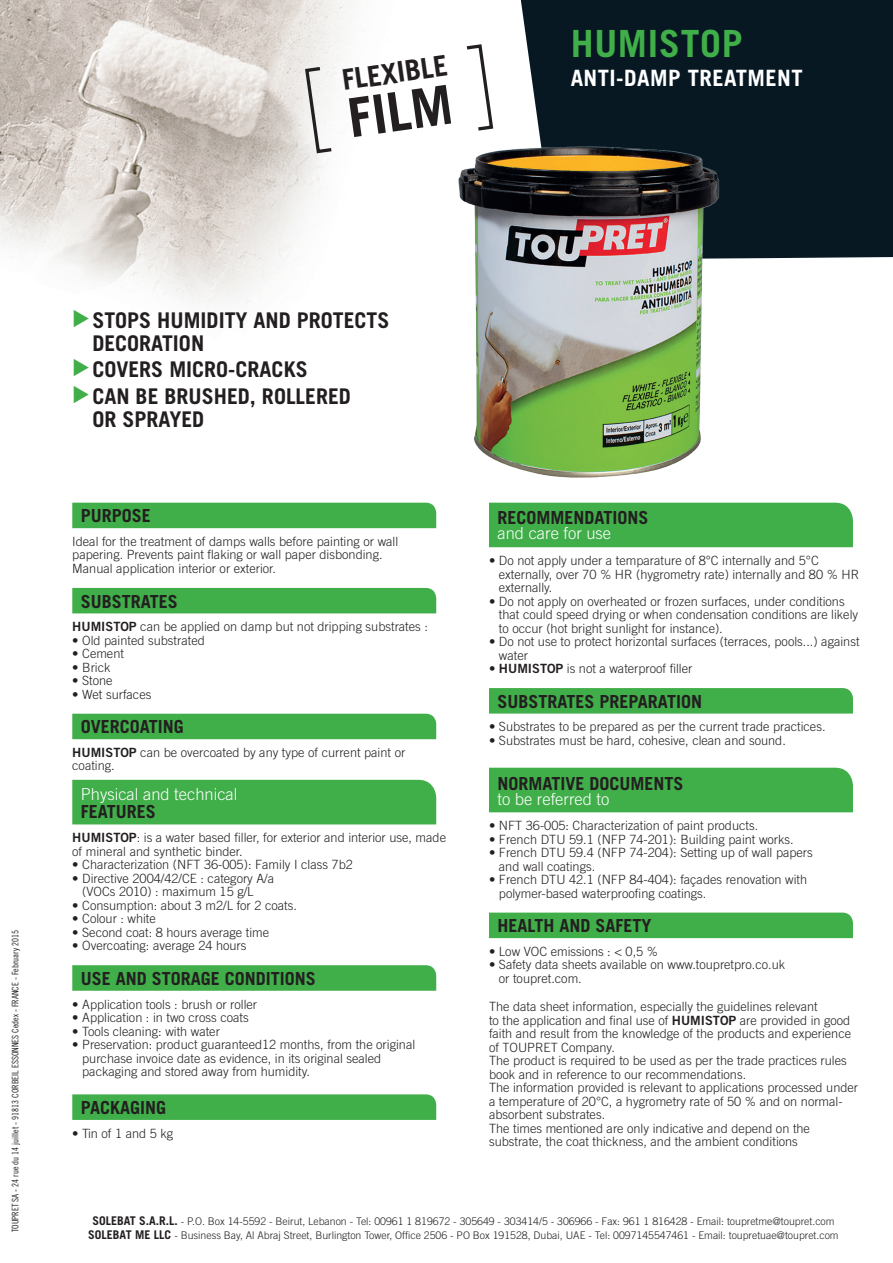
<style>
.page{position:relative;width:893px;height:1263px;background:#fff}
.page>*{position:absolute;margin:0;border:0;box-sizing:border-box;transform-origin:0 0}
.t1{font:700 54px "Trade Gothic";color:#231f20}
.t2{font:700 37.5px "Trade Gothic";letter-spacing:.02em;color:#40ae49}
.t3{font:700 28.5px "Trade Gothic";color:#231f20}
.t4{font:700 22.5px "Trade Gothic";letter-spacing:.02em;color:#fff}
.t5{font:700 21.6px/22.5px "Trade Gothic";color:#231f20}
.t6{font:700 18px "Trade Gothic";color:#231f20}
.t7{font:300 16.5px "Trade Gothic";color:#fff}
.t8{font:300 12.75px/13.5px "Trade Gothic";color:#231f20}
.t9{font:300 10.5px/13.5px "Trade Gothic";color:#231f20;text-align:center}
.t10{font:9px "Trade Gothic Cond Eighteen";color:#231f20}
.s1{font-family:"Trade Gothic Bold Two";font-weight:400}
.s2{font-weight:700;font-size:12px}
</style>
<div class="page">
<img style="left:0;top:0;width:578px;height:529px">
<div style="left:518px;top:0;width:375px;height:259px;background:#071822"></div>
<svg style="left:303px;top:65px;width:32px;height:90px"></svg>
<svg style="left:463px;top:42px;width:32px;height:55px"></svg>
<img style="left:414px;top:97px;width:344px;height:389px">
<div style="left:72px;top:503px;width:364px;height:25px;background:#40ae49"></div>
<div style="left:72px;top:588px;width:364px;height:25px;background:#40ae49"></div>
<div style="left:72px;top:714px;width:364px;height:25px;background:#40ae49"></div>
<div style="left:72px;top:780px;width:364px;height:44px;background:#40ae49"></div>
<svg style="left:72px;top:965px;width:364px;height:26px;background:#44af4c"></svg>
<svg style="left:72px;top:1094px;width:364px;height:26px;background:#44af4c"></svg>
<div style="left:489px;top:503px;width:364px;height:44px;background:#40ae49"></div>
<div style="left:489px;top:688px;width:364px;height:25px;background:#40ae49"></div>
<div style="left:489px;top:768px;width:364px;height:44px;background:#40ae49"></div>
<div style="left:489px;top:912px;width:364px;height:26px;background:#40ae49"></div>
<svg style="left:73px;top:310px;width:16px;height:17px"></svg>
<svg style="left:73px;top:359px;width:16px;height:44px"></svg>
<h3 class="t3" style="left:340px;top:63px;width:108px;rotate:-8deg">FLEXIBLE</h3>
<h1 class="t1" style="left:344px;top:86px;width:106px;rotate:-8deg">FILM</h1>
<h2 class="t2" style="left:571px;top:21px;width:173px">HUMISTOP</h2>
<h3 class="t4" style="left:571px;top:64px;width:233px">ANTI-DAMP TREATMENT</h3>
<p class="t10" style="left:10px;top:1232px;width:303px;rotate:-90deg">TOUPRET SA - 24 rue du 14 juillet - 91813 CORBEIL ESSONNES Cedex - FRANCE - February 2015</p>
<h3 class="t5" style="left:92px;top:309px;width:299px">STOPS HUMIDITY AND PROTECTS<br>DECORATION</h3>
<h3 class="t5" style="left:92px;top:356px;width:260px;line-height:26.7px">COVERS MICRO-CRACKS<br>CAN BE BRUSHED, ROLLERED</h3>
<h3 class="t5" style="left:92px;top:407px;width:113px">OR SPRAYED</h3>
<h3 class="t6" style="left:81px;top:505px;width:72px">PURPOSE</h3>
<p class="t8" style="left:72px;top:534px;width:327px">Ideal for the treatment of damps walls before painting or wall papering. Prevents paint flaking or wall paper disbonding.<br>Manual application interior or exterior.</p>
<h3 class="t6" style="left:81px;top:590px;width:99px">SUBSTRATES</h3>
<p class="t8" style="left:72px;top:620px;width:357px"><span class="s1">HUMISTOP</span> can be applied on damp but not dripping substrates :</p>
<p class="t8" style="left:72px;top:633px;width:134px">• Old painted substrated</p>
<p class="t8" style="left:72px;top:647px;width:53px">• Cement</p>
<p class="t8" style="left:72px;top:660px;width:40px">• Brick</p>
<p class="t8" style="left:72px;top:674px;width:42px">• Stone</p>
<p class="t8" style="left:72px;top:687px;width:81px">• Wet surfaces</p>
<h3 class="t6" style="left:81px;top:716px;width:105px">OVERCOATING</h3>
<p class="t8" style="left:72px;top:745px;width:334px"><span class="s1">HUMISTOP</span> can be overcoated by any type of current paint or coating.</p>
<p class="t7" style="left:81px;top:784px;width:158px">Physical and technical</p>
<h3 class="t6" style="left:81px;top:801px;width:77px">FEATURES</h3>
<p class="t8" style="left:72px;top:831px;width:375px"><span class="s1">HUMISTOP</span>: is a water based filler, for exterior and interior use, made of mineral and synthetic binder.</p>
<p class="t8" style="left:72px;top:858px;width:282px">• Characterization (NFT 36-005): Family I class 7b2</p>
<p class="t8" style="left:82px;top:871px;width:194px;text-indent:-10px">• Directive 2004/42/CE : category A/a (VOCs 2010) : maximum 15 g/L</p>
<p class="t8" style="left:72px;top:898px;width:226px">• Consumption: about 3 m2/L for 2 coats.</p>
<p class="t8" style="left:72px;top:912px;width:85px">• Colour : white</p>
<p class="t8" style="left:72px;top:925px;width:198px">• Second coat: 8 hours average time</p>
<p class="t8" style="left:72px;top:939px;width:176px">• Overcoating: average 24 hours</p>
<h3 class="t6" style="left:81px;top:967px;width:237px">USE AND STORAGE CONDITIONS</h3>
<p class="t8" style="left:72px;top:997px;width:186px">• Application tools : brush or roller</p>
<p class="t8" style="left:72px;top:1010px;width:178px">• Application : in two cross coats</p>
<p class="t8" style="left:72px;top:1024px;width:149px">• Tools cleaning: with water</p>
<p class="t8" style="left:82px;top:1037px;width:334px;text-indent:-10px">• Preservation: product guaranteed12 months, from the original purchase invoice date as evidence, in its original sealed packaging and stored away from humidity.</p>
<h3 class="t6" style="left:81px;top:1096px;width:87px">PACKAGING</h3>
<p class="t8" style="left:72px;top:1126px;width:102px">• Tin of 1 and 5 kg</p>
<h3 class="t6" style="left:497px;top:507px;width:153px">RECOMMENDATIONS</h3>
<p class="t7" style="left:497px;top:524px;width:115px">and care for use</p>
<p class="t8" style="left:499px;top:554px;width:362px;text-indent:-10px">• Do not apply under a temparature of 8°C internally and 5°C externally, over 70 % HR (hygrometry rate) internally and 80 % HR externally.</p>
<p class="t8" style="left:499px;top:594px;width:361px;text-indent:-10px">• Do not apply on overheated or frozen surfaces, under conditions that could speed drying or when condensation conditions are likely to occur (hot bright sunlight for instance).</p>
<p class="t8" style="left:499px;top:635px;width:362px;text-indent:-10px">• Do not use to protect horizontal surfaces (terraces, pools...) against water</p>
<p class="t8" style="left:489px;top:662px;width:205px">• <span class="s1">HUMISTOP</span> is not a waterproof filler</p>
<h3 class="t6" style="left:497px;top:690px;width:206px">SUBSTRATES PREPARATION</h3>
<p class="t8" style="left:489px;top:720px;width:338px">• Substrates to be prepared as per the current trade practices.</p>
<p class="t8" style="left:489px;top:733px;width:298px">• Substrates must be hard, cohesive, clean and sound.</p>
<h3 class="t6" style="left:497px;top:772px;width:188px">NORMATIVE DOCUMENTS</h3>
<p class="t7" style="left:497px;top:789px;width:113px">to be referred to</p>
<p class="t8" style="left:489px;top:819px;width:271px">• NFT 36-005: Characterization of paint products.</p>
<p class="t8" style="left:489px;top:832px;width:306px">• French DTU 59.1 (NFP 74-201): Building paint works.</p>
<p class="t8" style="left:499px;top:846px;width:315px;text-indent:-10px">• French DTU 59.4 (NFP 74-204): Setting up of wall papers and wall coatings.</p>
<p class="t8" style="left:499px;top:873px;width:310px;text-indent:-10px">• French DTU 42.1 (NFP 84-404): façades renovation with polymer-based waterproofing coatings.</p>
<h3 class="t6" style="left:497px;top:915px;width:156px">HEALTH AND SAFETY</h3>
<p class="t8" style="left:489px;top:944px;width:171px">• Low VOC emissions : &lt; 0,5 %</p>
<p class="t8" style="left:499px;top:958px;width:288px;text-indent:-10px">• Safety data sheets available on www.toupretpro.co.uk or toupret.com.</p>
<p class="t8" style="left:489px;top:1000px;width:371px">The data sheet information, especially the guidelines relevant<br>to the application and final use of <span class="s1">HUMISTOP</span> are provided in good faith and result from the knowledge of the products and experience of TOUPRET Company.<br>The product is required to be used as per the trade practices rules book and in reference to our recommendations.<br>The information provided is relevant to applications processed under a temperature of 20°C, a hygrometry rate of 50 % and on normal&shy;absorbent substrates.<br>The times mentioned are only indicative and depend on the substrate, the coat thickness, and the ambient conditions</p>
<p class="t9" style="left:88px;top:1214px;width:752px"><span class="s2">SOLEBAT S.A.R.L.</span> - P.O. Box 14-5592 - Beirut, Lebanon - Tel: 00961 1 819672 - 305649 - 303414/5 - 306966 - Fax: 961 1 816428 - Email: toupretme@toupret.com<br><span class="s2">SOLEBAT ME LLC</span> - Business Bay, Al Abraj Street, Burlington Tower, Office 2506 - PO Box 191528, Dubai, UAE - Tel: 0097145547461 - Email: toupretuae@toupret.com</p>
</div>
